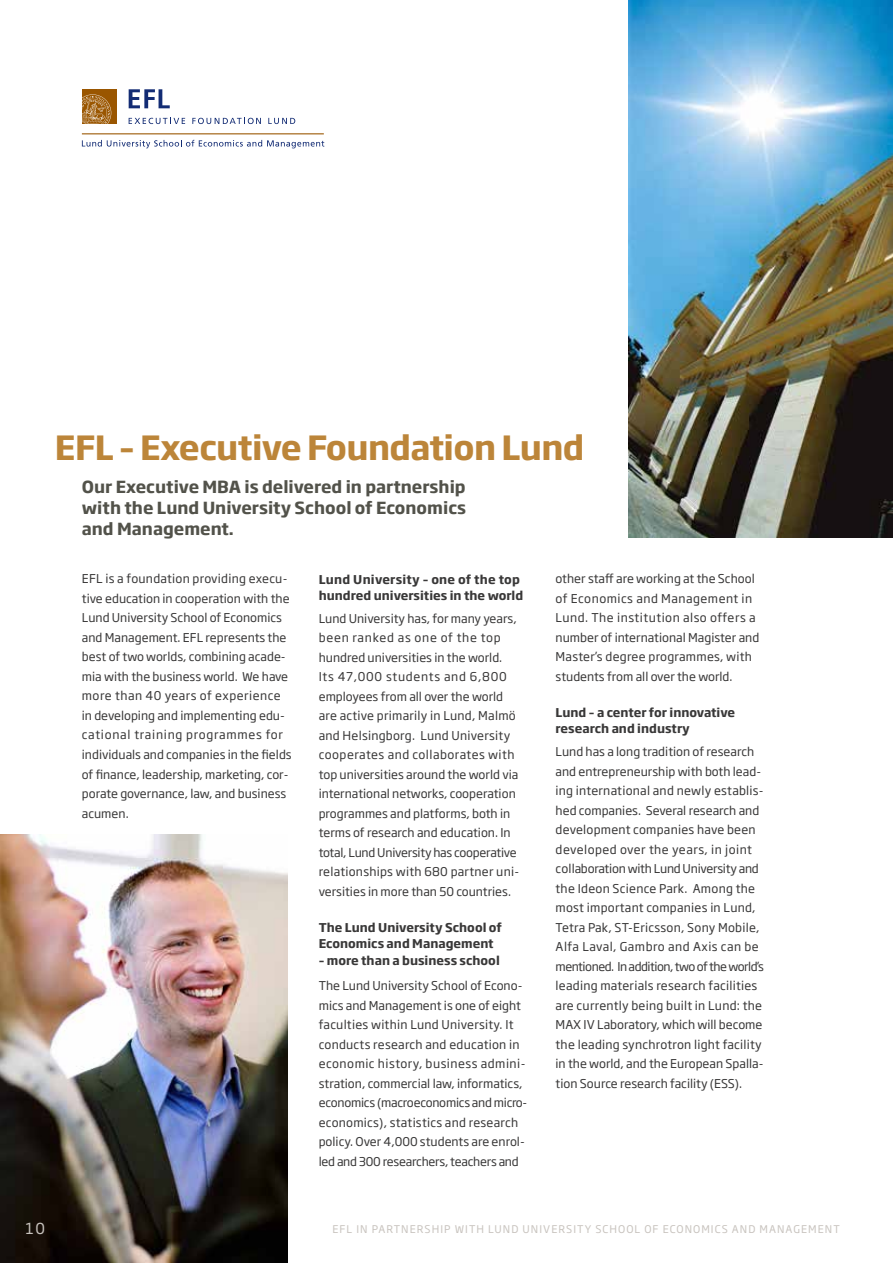
<style>
.page{position:relative;width:893px;height:1263px;background:#fff}
.page>*{position:absolute;margin:0;border:0;box-sizing:border-box;transform-origin:0 0}
.t1{font:700 33px "Soho Gothic Pro";letter-spacing:-.02em;color:#bc8539}
.t2{font:700 16.5px/21px "Soho Gothic Pro";color:#52524a;text-align:justify}
.t3{font:15px "Soho Gothic Pro";color:#c8c3be}
.t4{font:12px/19.5px "Soho Gothic Pro";color:#393838}
.t5{font:700 12px/16.5px "Soho Gothic Pro";color:#393838}
.t6{font:10.5px "Soho Gothic Pro";letter-spacing:.1em;color:#c8c3be}
</style>
<div class="page">
<img style="left:0;top:834px;width:288px;height:429px">
<img style="left:629px;top:0;width:264px;height:538px">
<div style="left:82px;top:89px;width:35px;height:35px;background:#9a5600"></div>
<svg style="left:82px;top:94px;width:29px;height:30px"></svg>
<svg style="left:129px;top:89px;width:41px;height:19px"></svg>
<svg style="left:82px;top:140px;width:242px;height:8px"></svg>
<hr style="left:82px;top:133px;width:242px;height:1px;background:#9a5600">
<svg style="left:129px;top:118px;width:56px;height:6px"></svg>
<svg style="left:192px;top:118px;width:69px;height:6px"></svg>
<svg style="left:268px;top:118px;width:27px;height:6px"></svg>
<h1 class="t1" style="left:55px;top:421px;width:531px">EFL – Executive Foundation Lund</h1>
<h2 class="t2" style="left:82px;top:476px;width:386px">Our Executive MBA is delivered in partnership with the Lund University School of Economics and Management.</h2>
<p class="t4" style="left:82px;top:569px;width:211px">EFL is a foundation providing execu&shy;tive education in cooperation with the Lund University School of Economics and Management. EFL represents the best of two worlds, combining acade&shy;mia with the business world. We have more than 40 years of experience in developing and implementing edu&shy;cational training programmes for individuals and companies in the fields of finance, leadership, marketing, cor&shy;porate governance, law, and business acumen.</p>
<p class="t5" style="left:319px;top:570px;width:206px">Lund University – one of the top hundred universities in the world</p>
<p class="t4" style="left:319px;top:608px;width:202px">Lund University has, for many years, been ranked as one of the top hundred universities in the world.<br>Its 47,000 students and 6,800 employees from all over the world are active primarily in Lund, Malmö and Helsingborg. Lund University cooperates and collaborates with top universities around the world via international networks, cooperation programmes and platforms, both in terms of research and education. In total, Lund University has cooperative relationships with 680 partner uni&shy;versities in more than 50 countries.</p>
<p class="t5" style="left:319px;top:918px;width:185px">The Lund University School of<br>Economics and Management</p>
<p class="t5" style="left:319px;top:951px;width:183px">– more than a business school</p>
<p class="t4" style="left:319px;top:975px;width:210px">The Lund University School of Econo&shy;mics and Management is one of eight faculties within Lund University. It conducts research and education in economic history, business admini&shy;stration, commercial law, informatics, economics (macroeconomics and micro&shy;economics), statistics and research policy. Over 4,000 students are enrol&shy;led and 300 researchers, teachers and</p>
<p class="t4" style="left:556px;top:569px;width:205px">other staff are working at the School of Economics and Management in Lund. The institution also offers a number of international Magister and Master’s degree programmes, with students from all over the world.</p>
<p class="t5" style="left:556px;top:703px;width:181px">Lund – a center for innovative research and industry</p>
<p class="t4" style="left:556px;top:741px;width:210px">Lund has a long tradition of research and entrepreneurship with both lead&shy;ing international and newly establis&shy;hed companies. Several research and development companies have been developed over the years, in joint collaboration with Lund University and the Ideon Science Park. Among the most important companies in Lund, Tetra Pak, ST-Ericsson, Sony Mobile, Alfa Laval, Gambro and Axis can be mentioned. In addition, two of the world’s leading materials research facilities are currently being built in Lund: the MAX IV Laboratory, which will become the leading synchrotron light facility in the world, and the European Spalla&shy;tion Source research facility (ESS).</p>
<p class="t3" style="left:26px;top:1216px;width:21px">10</p>
<p class="t6" style="left:332px;top:1221px;width:509px">EFL IN PARTNERSHIP WITH LUND UNIVERSITY SCHOOL OF ECONOMICS AND MANAGEMENT</p>
</div>
